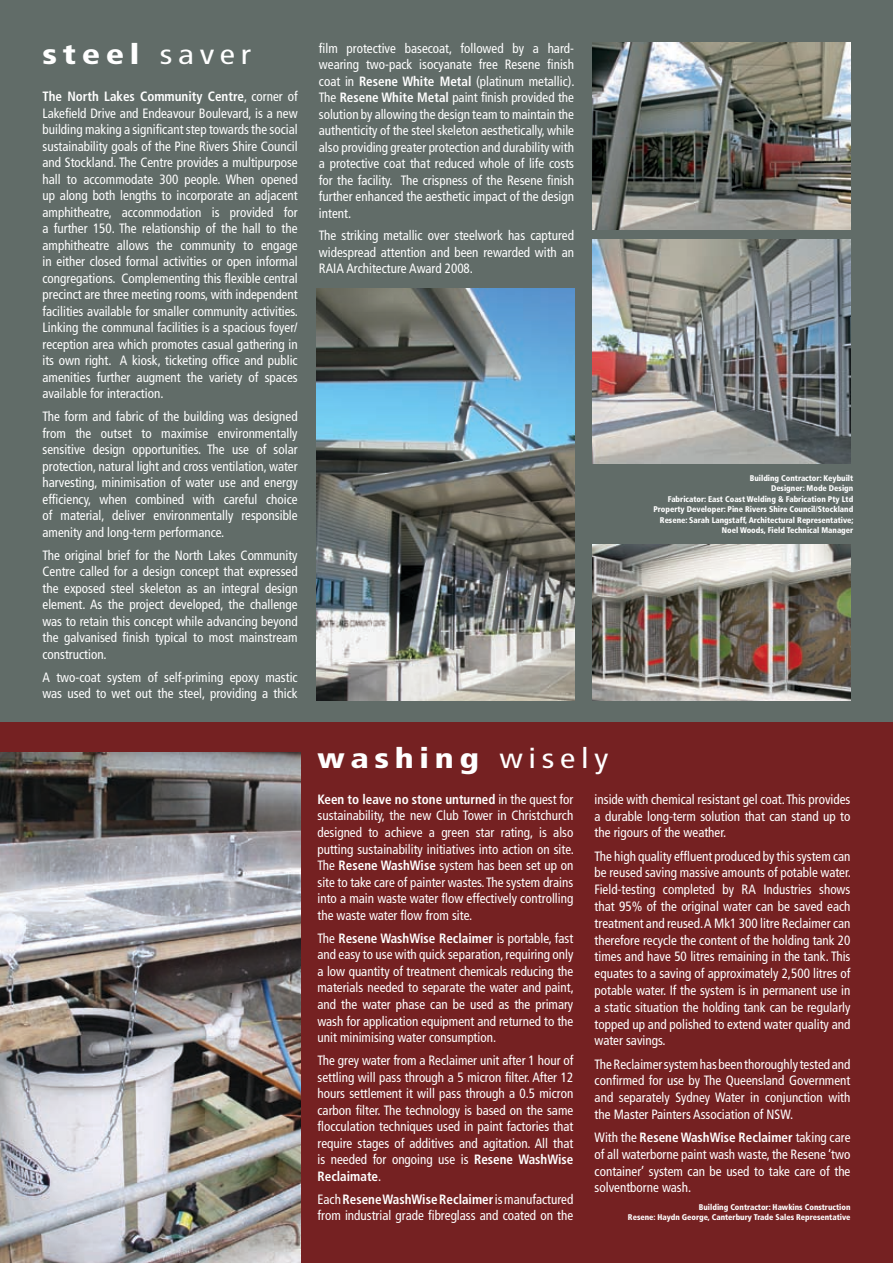
<style>
.page{position:relative;width:893px;height:1263px;background:#fff}
.page>*{position:absolute;margin:0;border:0;box-sizing:border-box;transform-origin:0 0}
.t1{font:900 condensed 28.2px "Frutiger";letter-spacing:.165em;color:#fff;scale:1.22 1}
.t2{font:condensed 13.5px/16.5px "Frutiger";color:#fff;text-align:justify}
.t3{font:900 condensed 8.25px/10.5px "Frutiger";color:#fff;text-align:right}
.s1{font-weight:400}
.s2{font-weight:700}
</style>
<div class="page">
<div style="left:0;top:0;width:893px;height:771px;background:#616c68"></div>
<img style="left:316px;top:288px;width:258px;height:412px">
<img style="left:592px;top:43px;width:258px;height:186px">
<img style="left:592px;top:239px;width:258px;height:225px">
<img style="left:592px;top:545px;width:258px;height:155px">
<div style="left:0;top:723px;width:893px;height:540px;background:#752122"></div>
<img style="left:0;top:753px;width:300px;height:510px">
<h1 class="t1" style="left:43px;top:37px;width:172px">steel <span class="s1">saver</span></h1>
<p class="t2" style="left:43px;top:89px;width:257px"><span class="s2">The North Lakes Community Centre</span>, corner of Lakefield Drive and Endeavour Boulevard, is a new building making a significant step towards the social sustainability goals of the Pine Rivers Shire Council and Stockland. The Centre provides a multipurpose hall to accommodate 300 people. When opened up along both lengths to incorporate an adjacent amphitheatre, accommodation is provided for a further 150. The relationship of the hall to the amphitheatre allows the community to engage in either closed formal activities or open informal congregations. Complementing this flexible central precinct are three meeting rooms, with independent facilities available for smaller community activities.<br>Linking the communal facilities is a spacious foyer/ reception area which promotes casual gathering in its own right. A kiosk, ticketing office and public amenities further augment the variety of spaces available for interaction.</p>
<p class="t2" style="left:43px;top:408px;width:257px">The form and fabric of the building was designed from the outset to maximise environmentally sensitive design opportunities. The use of solar protection, natural light and cross ventilation, water harvesting, minimisation of water use and energy efficiency, when combined with careful choice of material, deliver environmentally responsible amenity and long-term performance.</p>
<p class="t2" style="left:43px;top:547px;width:257px">The original brief for the North Lakes Community Centre called for a design concept that expressed the exposed steel skeleton as an integral design element. As the project developed, the challenge was to retain this concept while advancing beyond the galvanised finish typical to most mainstream construction.</p>
<p class="t2" style="left:43px;top:669px;width:257px">A two-coat system of self-priming epoxy mastic was used to wet out the steel, providing a thick</p>
<p class="t2" style="left:319px;top:40px;width:257px">film protective basecoat, followed by a hard&shy;wearing two-pack isocyanate free Resene finish coat in <span class="s2">Resene White Metal</span> (platinum metallic).<br>The <span class="s2">Resene White Metal</span> paint finish provided the solution by allowing the design team to maintain the authenticity of the steel skeleton aesthetically, while also providing greater protection and durability with a protective coat that reduced whole of life costs for the facility. The crispness of the Resene finish further enhanced the aesthetic impact of the design intent.</p>
<p class="t2" style="left:319px;top:228px;width:257px">The striking metallic over steelwork has captured widespread attention and been rewarded with an RAIA Architecture Award 2008.</p>
<p class="t3" style="left:653px;top:473px;width:202px">Building Contractor: Keybuilt<br>Designer: Mode Design<br>Fabricator: East Coast Welding &amp; Fabrication Pty Ltd Property Developer: Pine Rivers Shire Council/Stockland Resene: Sarah Langstaff, Architectural Representative; Noel Woods, Field Technical Manager</p>
<h1 class="t1" style="left:317px;top:741px;width:240px">washing <span class="s1">wisely</span></h1>
<p class="t2" style="left:317px;top:791px;width:258px"><span class="s2">Keen to leave no stone unturned</span> in the quest for sustainability, the new Club Tower in Christchurch designed to achieve a green star rating, is also putting sustainability initiatives into action on site.<br>The <span class="s2">Resene WashWise</span> system has been set up on site to take care of painter wastes. The system drains into a main waste water flow effectively controlling the waste water flow from site.</p>
<p class="t2" style="left:317px;top:930px;width:258px">The <span class="s2">Resene WashWise Reclaimer</span> is portable, fast and easy to use with quick separation, requiring only a low quantity of treatment chemicals reducing the materials needed to separate the water and paint, and the water phase can be used as the primary wash for application equipment and returned to the unit minimising water consumption.</p>
<p class="t2" style="left:317px;top:1052px;width:257px">The grey water from a Reclaimer unit after 1 hour of settling will pass through a 5 micron filter. After 12 hours settlement it will pass through a 0.5 micron carbon filter. The technology is based on the same flocculation techniques used in paint factories that require stages of additives and agitation. All that is needed for ongoing use is <span class="s2">Resene WashWise Reclaimate</span>.</p>
<p class="t2" style="left:317px;top:1191px;width:257px">Each <span class="s2">Resene WashWise Reclaimer</span> is manufactured from industrial grade fibreglass and coated on the</p>
<p class="t2" style="left:595px;top:791px;width:257px">inside with chemical resistant gel coat. This provides a durable long-term solution that can stand up to the rigours of the weather.</p>
<p class="t2" style="left:595px;top:847px;width:258px">The high quality effluent produced by this system can be reused saving massive amounts of potable water.<br>Field-testing completed by RA Industries shows that 95% of the original water can be saved each treatment and reused. A Mk1 300 litre Reclaimer can therefore recycle the content of the holding tank 20 times and have 50 litres remaining in the tank. This equates to a saving of approximately 2,500 litres of potable water. If the system is in permanent use in a static situation the holding tank can be regularly topped up and polished to extend water quality and water savings.</p>
<p class="t2" style="left:595px;top:1055px;width:257px">The Reclaimer system has been thoroughly tested and confirmed for use by The Queensland Government and separately Sydney Water in conjunction with the Master Painters Association of NSW.</p>
<p class="t2" style="left:595px;top:1129px;width:257px">With the <span class="s2">Resene WashWise Reclaimer</span> taking care of all waterborne paint wash waste, the Resene ‘two container’ system can be used to take care of the solventborne wash.</p>
<p class="t3" style="left:628px;top:1201px;width:224px">Building Contractor: Hawkins Construction<br>Resene: Haydn George, Canterbury Trade Sales Representative</p>
</div>
